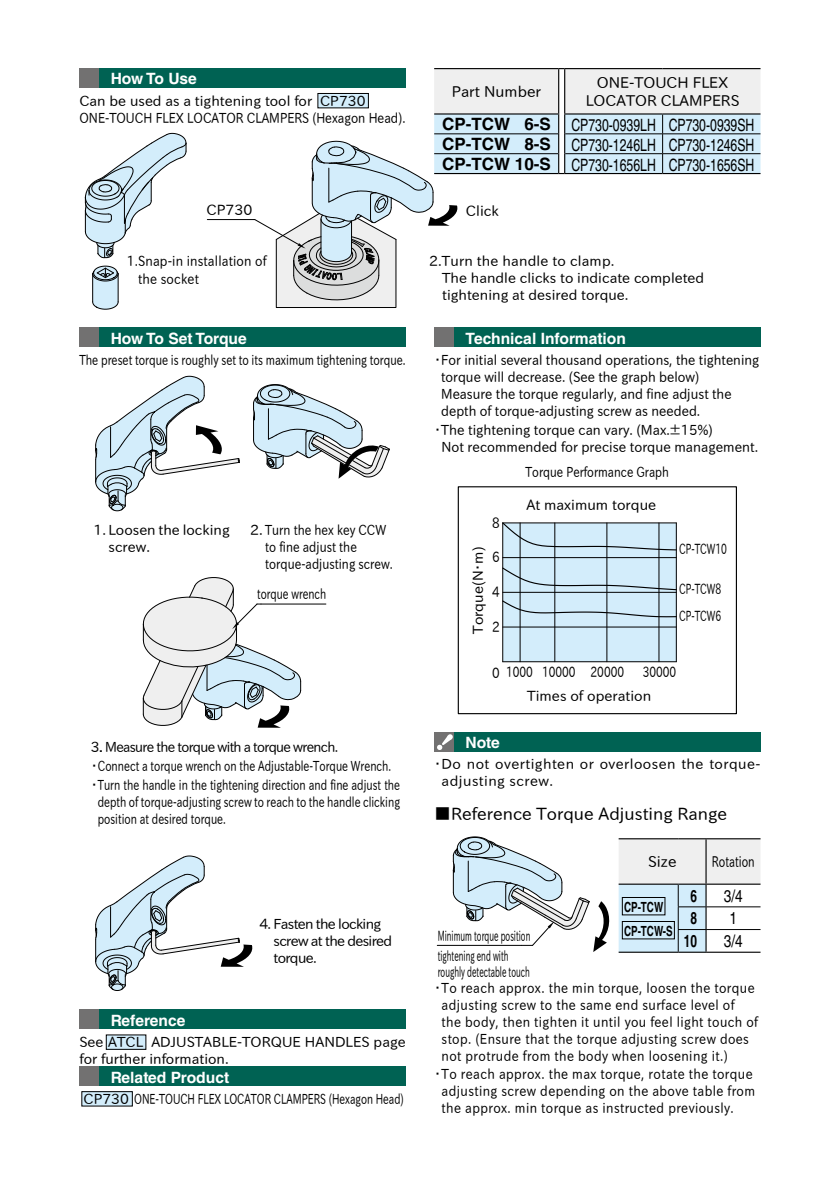
<style>
.page{position:relative;width:840px;height:1191px;background:#fff}
.page>*{position:absolute;margin:0;border:0;box-sizing:border-box;transform-origin:0 0}
.t1{font:17px/19.8px "Helvetica LT Std";color:#000;text-align:justify;scale:.72 1}
.t2{font:17px "IPAP Gothic";color:#000}
.t3{font:17px "Helvetica LT Std";color:#000;scale:.8 1}
.t4{font:700 17px "Helvetica LT Std";color:#000;scale:.7 1}
.t5{font:700 15.6px "Helvetica LT Std";color:#fff}
.t6{font:15px/18px "IPAP Gothic";color:#000;text-align:center}
.t7{font:15px "IPAP Gothic";color:#000;scale:.72 1}
.t8{font:14.2px/20px "IPAP Gothic";color:#000;scale:.55 1}
.t9{font:14.2px "IPAP Gothic";color:#000}
.t10{font:14.2px/27px "IPAP Gothic";color:#000;scale:.65 1}
.t11{font:14.2px "IPAP Gothic";color:#000;scale:.85 1}
.t12{font:14.2px "IPAP Gothic";color:#000;scale:.71 1}
.t13{font:14.2px "IPAP Gothic";color:#000;scale:.75 1}
.t14{font:14px/17px "IPAP Gothic";color:#000}
.t15{font:14px/17px "IPAP Gothic";letter-spacing:.03em;color:#000}
.t16{font:14px/17px "IPAP Gothic";color:#000;scale:.74 1}
.t17{font:14px "IPAP Gothic";color:#000;scale:.76 1}
.t18{font:14px/17px "IPAP Gothic";letter-spacing:-.05em;color:#000}
.t19{font:14px/18.8px "IPAP Gothic";color:#000;scale:.88 1}
.t20{font:14px "IPAP Gothic";color:#000;scale:.8 1}
.t21{font:700 14px/24px "Helvetica LT Std";color:#000;scale:.7 1}
.s1{font-weight:700}
</style>
<div class="page">
<div style="left:79px;top:68px;width:20px;height:20px;background:#727171"></div>
<div style="left:99px;top:68px;width:306px;height:20px;background:#006253"></div>
<div style="left:434px;top:327px;width:20px;height:20px;background:#727171"></div>
<div style="left:454px;top:327px;width:306px;height:20px;background:#006253"></div>
<div style="left:434px;top:731px;width:20px;height:20px;background:#727171"></div>
<div style="left:454px;top:731px;width:306px;height:20px;background:#006253"></div>
<svg style="left:437px;top:734px;width:16px;height:16px"></svg>
<svg style="left:618px;top:838px;width:142px;height:114px"></svg>
<div style="left:622px;top:897px;width:42px;height:18px;background:#d3edfb"></div>
<div style="left:621px;top:897px;width:44px;height:18px;border:1px solid #000"></div>
<div style="left:622px;top:921px;width:52px;height:18px;background:#d3edfb"></div>
<div style="left:621px;top:921px;width:53px;height:18px;border:1px solid #000"></div>
<div style="left:79px;top:1009px;width:20px;height:20px;background:#727171"></div>
<div style="left:99px;top:1009px;width:306px;height:20px;background:#006253"></div>
<div style="left:106px;top:1035px;width:40px;height:14px;background:#d3edfb"></div>
<div style="left:79px;top:1066px;width:20px;height:20px;background:#727171"></div>
<div style="left:99px;top:1066px;width:306px;height:20px;background:#006253"></div>
<div style="left:82px;top:1091px;width:50px;height:15px;background:#d3edfb"></div>
<div style="left:81px;top:1091px;width:51px;height:15px;border:1px solid #000"></div>
<div style="left:79px;top:327px;width:20px;height:20px;background:#727171"></div>
<div style="left:99px;top:327px;width:306px;height:20px;background:#006253"></div>
<svg style="left:85px;top:133px;width:101px;height:125px"></svg>
<svg style="left:92px;top:266px;width:27px;height:44px"></svg>
<svg style="left:253px;top:68px;width:507px;height:239px"></svg>
<hr style="left:207px;top:219px;width:46px;height:1px;background:#000">
<hr style="left:437px;top:945px;width:84px;height:1px;background:#000">
<svg style="left:452px;top:836px;width:158px;height:116px"></svg>
<div style="left:502px;top:523px;width:174px;height:139px;background:#d3edfb"></div>
<hr style="left:502px;top:523px;width:1px;height:139px;background:#000">
<hr style="left:502px;top:661px;width:174px;height:1px;background:#000">
<hr style="left:519px;top:523px;width:1px;height:139px;background:#000">
<hr style="left:554px;top:523px;width:1px;height:139px;background:#000">
<hr style="left:502px;top:626px;width:174px;height:1px;background:#000">
<hr style="left:675px;top:523px;width:1px;height:139px;background:#000">
<hr style="left:502px;top:592px;width:174px;height:1px;background:#000">
<hr style="left:502px;top:557px;width:174px;height:1px;background:#000">
<hr style="left:606px;top:523px;width:1px;height:139px;background:#000">
<hr style="left:658px;top:523px;width:1px;height:139px;background:#000">
<svg style="left:502px;top:522px;width:175px;height:29px"></svg>
<svg style="left:502px;top:566px;width:175px;height:25px"></svg>
<svg style="left:502px;top:599px;width:175px;height:19px"></svg>
<div style="left:457px;top:486px;width:279px;height:228px;border:1px solid #000"></div>
<hr style="left:261px;top:603px;width:65px;height:1px;background:#000">
<svg style="left:253px;top:384px;width:137px;height:95px"></svg>
<svg style="left:95px;top:376px;width:145px;height:135px"></svg>
<svg style="left:143px;top:577px;width:158px;height:150px"></svg>
<svg style="left:95px;top:855px;width:158px;height:136px"></svg>
<p class="t5" style="left:111px;top:69px;width:88px">How To Use</p>
<p class="t14" style="left:79px;top:93px;width:327px">Can be used as a tightening tool for CP730<br>ONE-TOUCH FLEX LOCATOR CLAMPERS (Hexagon Head).</p>
<p class="t6" style="left:451px;top:83px;width:91px">Part Number</p>
<p class="t6" style="left:585px;top:74px;width:155px">ONE-TOUCH FLEX<br>LOCATOR CLAMPERS</p>
<p class="t1" style="left:442px;top:115px;width:435px"><span class="s1">CP-TCW 6-S</span> CP730-0939LH CP730-0939SH <span class="s1">CP-TCW 8-S</span> CP730-1246LH CP730-1246SH <span class="s1">CP-TCW 10-S</span> CP730-1656LH CP730-1656SH</p>
<p class="t9" style="left:206px;top:202px;width:47px">CP730</p>
<p class="t9" style="left:465px;top:202px;width:35px">Click</p>
<p class="t19" style="left:138px;top:252px;width:147px;text-indent:-11px">1.Snap-in installation of the socket</p>
<p class="t14" style="left:442px;top:252px;width:263px;text-indent:-13px">2.Turn the handle to clamp.<br>The handle clicks to indicate completed tightening at desired torque.</p>
<p class="t5" style="left:111px;top:329px;width:137px">How To Set Torque</p>
<p class="t17" style="left:79px;top:352px;width:430px">The preset torque is roughly set to its maximum tightening torque.</p>
<p class="t14" style="left:108px;top:522px;width:123px;text-indent:-15px">1. Loosen the locking screw.</p>
<p class="t14" style="left:265px;top:522px;width:129px;text-indent:-15px">2. Turn the hex key CCW to fine adjust the torque-adjusting screw.</p>
<p class="t12" style="left:257px;top:586px;width:99px">torque wrench</p>
<p class="t14" style="left:91px;top:738px;width:310px;line-height:18.8px">3．Measure the torque with a torque wrench.<br>・Connect a torque wrench on the Adjustable-Torque Wrench.・Turn the handle in the tightening direction and fine adjust the</p>
<p class="t16" style="left:98px;top:794px;width:410px">depth of torque-adjusting screw to reach to the handle clicking position at desired torque.</p>
<p class="t18" style="left:273px;top:916px;width:120px;text-indent:-14px">4. Fasten the locking screw at the desired torque.</p>
<p class="t5" style="left:111px;top:1011px;width:76px">Reference</p>
<p class="t14" style="left:79px;top:1034px;width:327px">See ATCL ADJUSTABLE-TORQUE HANDLES page for further information.</p>
<p class="t5" style="left:111px;top:1067px;width:120px">Related Product</p>
<p class="t14" style="left:83px;top:1091px;width:321px">CP730 ONE-TOUCH FLEX LOCATOR CLAMPERS (Hexagon Head)</p>
<p class="t5" style="left:465px;top:329px;width:162px">Technical Information</p>
<p class="t14" style="left:441px;top:352px;width:319px;text-indent:-7px">・For initial several thousand operations, the tightening torque will decrease. (See the graph below)<br>Measure the torque regularly, and fine adjust the depth of torque-adjusting screw as needed.</p>
<p class="t14" style="left:441px;top:422px;width:318px;text-indent:-7px">・The tightening torque can vary. (Max.±15%)<br>Not recommended for precise torque management.</p>
<p class="t20" style="left:525px;top:464px;width:181px">Torque Performance Graph</p>
<p class="t11" style="left:492px;top:514px;width:10px">8</p>
<p class="t9" style="left:469px;top:634px;width:89px;rotate:-90deg">Torque(N・m)</p>
<p class="t11" style="left:492px;top:549px;width:10px">6</p>
<p class="t11" style="left:492px;top:584px;width:10px">4</p>
<p class="t11" style="left:492px;top:619px;width:10px">2</p>
<p class="t9" style="left:526px;top:496px;width:131px">At maximum torque</p>
<p class="t10" style="left:678px;top:536px;width:75px">CP-TCW10</p>
<p class="t10" style="left:678px;top:576px;width:66px">CP-TCW8<br>CP-TCW6</p>
<p class="t11" style="left:492px;top:663px;width:156px">0 1000 10000 20000</p>
<p class="t13" style="left:642px;top:663px;width:46px">30000</p>
<p class="t9" style="left:527px;top:687px;width:126px">Times of operation</p>
<p class="t5" style="left:465px;top:733px;width:36px">Note</p>
<p class="t15" style="left:441px;top:756px;width:320px;text-indent:-7px">・Do not overtighten or overloosen the torque&shy;adjusting screw.</p>
<p class="t2" style="left:434px;top:804px;width:294px">■Reference Torque Adjusting Range</p>
<p class="t8" style="left:437px;top:926px;width:170px">Minimum torque position tightening end with</p>
<p class="t8" style="left:437px;top:962px;width:169px">roughly detectable touch</p>
<p class="t6" style="left:647px;top:853px;width:30px">Size</p>
<p class="t7" style="left:711px;top:853px;width:61px">Rotation</p>
<p class="t21" style="left:623px;top:895px;width:71px">CP-TCW<br>CP-TCW-S</p>
<p class="t4" style="left:690px;top:885px;width:11px">6</p>
<p class="t3" style="left:723px;top:885px;width:25px">3/4</p>
<p class="t4" style="left:690px;top:908px;width:11px">8</p>
<p class="t3" style="left:729px;top:908px;width:11px">1</p>
<p class="t4" style="left:683px;top:930px;width:20px">10</p>
<p class="t3" style="left:723px;top:931px;width:25px">3/4</p>
<p class="t15" style="left:441px;top:979px;width:318px;text-indent:-7px">・To reach approx. the min torque, loosen the torque adjusting screw to the same end surface level of<br>the body, then tighten it until you feel light touch of stop. (Ensure that the torque adjusting screw does not protrude from the body when loosening it.)</p>
<p class="t15" style="left:441px;top:1066px;width:315px;text-indent:-7px">・To reach approx. the max torque, rotate the torque adjusting screw depending on the above table from the approx. min torque as instructed previously.</p>
</div>
